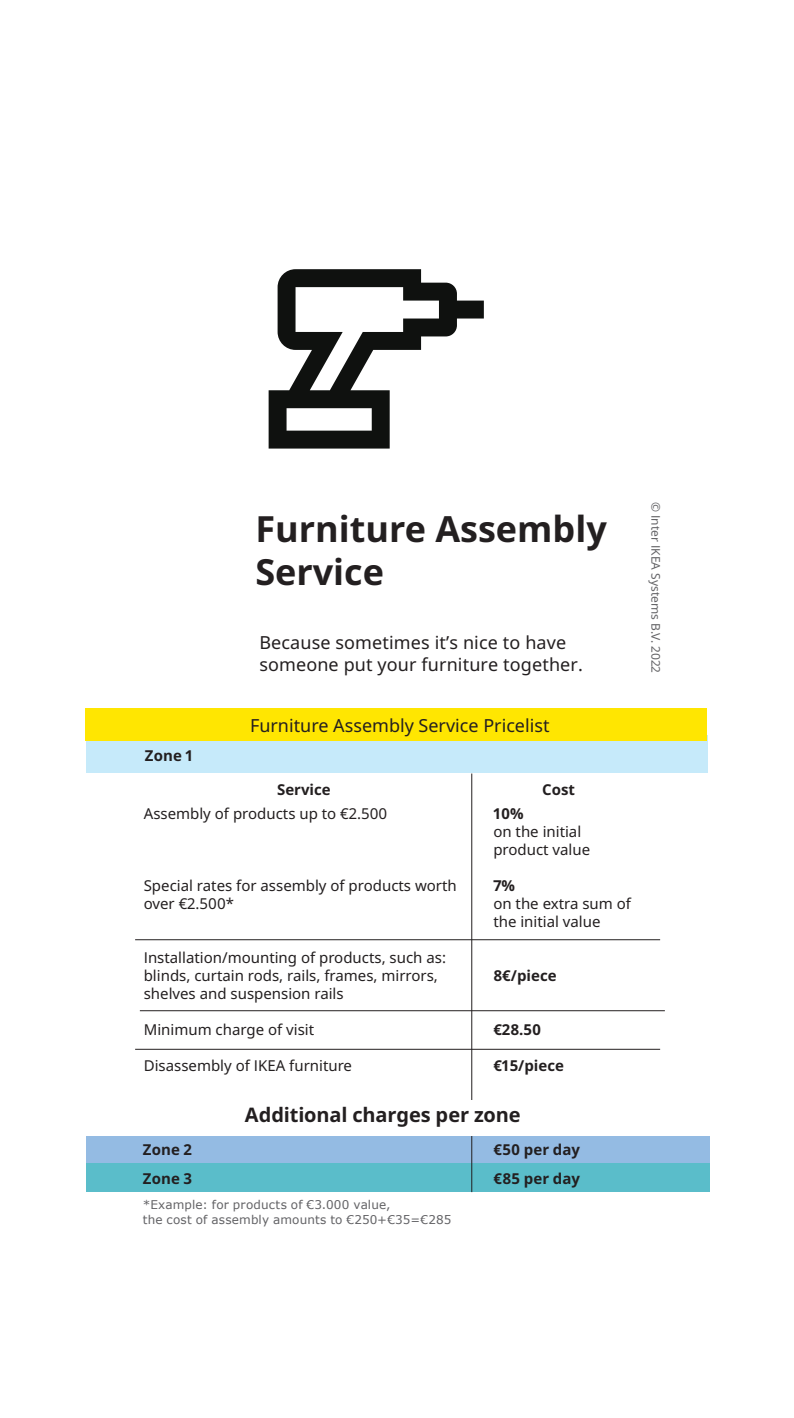
<style>
.page{position:relative;width:794px;height:1418px;background:#fff}
.page>*{position:absolute;margin:0;border:0;box-sizing:border-box;transform-origin:0 0}
.t1{font:700 36px/43.2px "Noto IKEA Latin";color:#231f20}
.t2{font:700 20px "Noto IKEA Latin";letter-spacing:-.005em;color:#231f20}
.t3{font:18px/21.6px "Noto IKEA Latin";letter-spacing:.005em;color:#231f20}
.t4{font:15px/18px "Noto IKEA Latin";color:#231f20}
.t5{font:700 15px/29px "Noto IKEA Latin";color:#231f20}
.t6{font:12px/14.4px "Verdana";letter-spacing:.015em;color:#636366}
.t7{font:12px "Noto IKEA Latin";color:#636366}
</style>
<div class="page">
<div style="left:86px;top:734px;width:622px;height:57px;background:#c6eafa"></div>
<div style="left:86px;top:1135px;width:623px;height:28px;background:#94bbe3"></div>
<div style="left:86px;top:1163px;width:623px;height:29px;background:#5abdca"></div>
<div style="left:86px;top:773px;width:624px;height:34px;background:#fff"></div>
<hr style="left:471px;top:773px;width:1px;height:419px;background:#231f20">
<hr style="left:135px;top:939px;width:525px;height:1px;background:#231f20">
<hr style="left:135px;top:1048px;width:525px;height:1px;background:#231f20">
<hr style="left:140px;top:1010px;width:525px;height:1px;background:#231f20">
<div style="left:86px;top:708px;width:621px;height:32px;background:#ffe601"></div>
<div style="left:86px;top:1099px;width:624px;height:36px;background:#fff"></div>
<svg style="left:269px;top:269px;width:215px;height:179px"></svg>
<h1 class="t1" style="left:255px;top:506px;width:353px">Furniture Assembly<br>Service</h1>
<p class="t3" style="left:259px;top:631px;width:325px">Because sometimes it’s nice to have someone put your furniture together.</p>
<p class="t7" style="left:664px;top:502px;width:173px;rotate:90deg">© Inter IKEA Systems B.V. 2022</p>
<p class="t5" style="left:145px;top:740px;width:50px">Zone 1</p>
<p class="t3" style="left:250px;top:714px;width:301px">Furniture Assembly Service Pricelist</p>
<p class="t5" style="left:277px;top:775px;width:55px">Service</p>
<p class="t5" style="left:542px;top:775px;width:34px">Cost</p>
<p class="t4" style="left:144px;top:804px;width:245px">Assembly of products up to €2.500</p>
<p class="t5" style="left:493px;top:799px;width:32px">10%</p>
<p class="t4" style="left:493px;top:822px;width:98px">on the initial product value</p>
<p class="t5" style="left:493px;top:871px;width:23px">7%</p>
<p class="t4" style="left:493px;top:894px;width:139px">on the extra sum of the initial value</p>
<p class="t4" style="left:144px;top:876px;width:314px">Special rates for assembly of products worth over €2.500*</p>
<p class="t4" style="left:144px;top:948px;width:304px">Installation/mounting of products, such as: blinds, curtain rods, rails, frames, mirrors, shelves and suspension rails</p>
<p class="t4" style="left:144px;top:1020px;width:172px">Minimum charge of visit</p>
<p class="t4" style="left:144px;top:1056px;width:210px">Disassembly of IKEA furniture</p>
<p class="t5" style="left:493px;top:961px;width:65px">8€/piece</p>
<p class="t5" style="left:493px;top:1015px;width:49px">€28.50</p>
<p class="t5" style="left:493px;top:1051px;width:72px">€15/piece</p>
<h2 class="t2" style="left:245px;top:1100px;width:277px">Additional charges per zone</h2>
<p class="t5" style="left:143px;top:1134px;width:51px">Zone 2<br>Zone 3</p>
<p class="t5" style="left:493px;top:1134px;width:88px">€50 per day €85 per day</p>
<p class="t6" style="left:143px;top:1197px;width:310px">*Example: for products of €3.000 value,<br>the cost of assembly amounts to €250+€35=€285</p>
</div>
